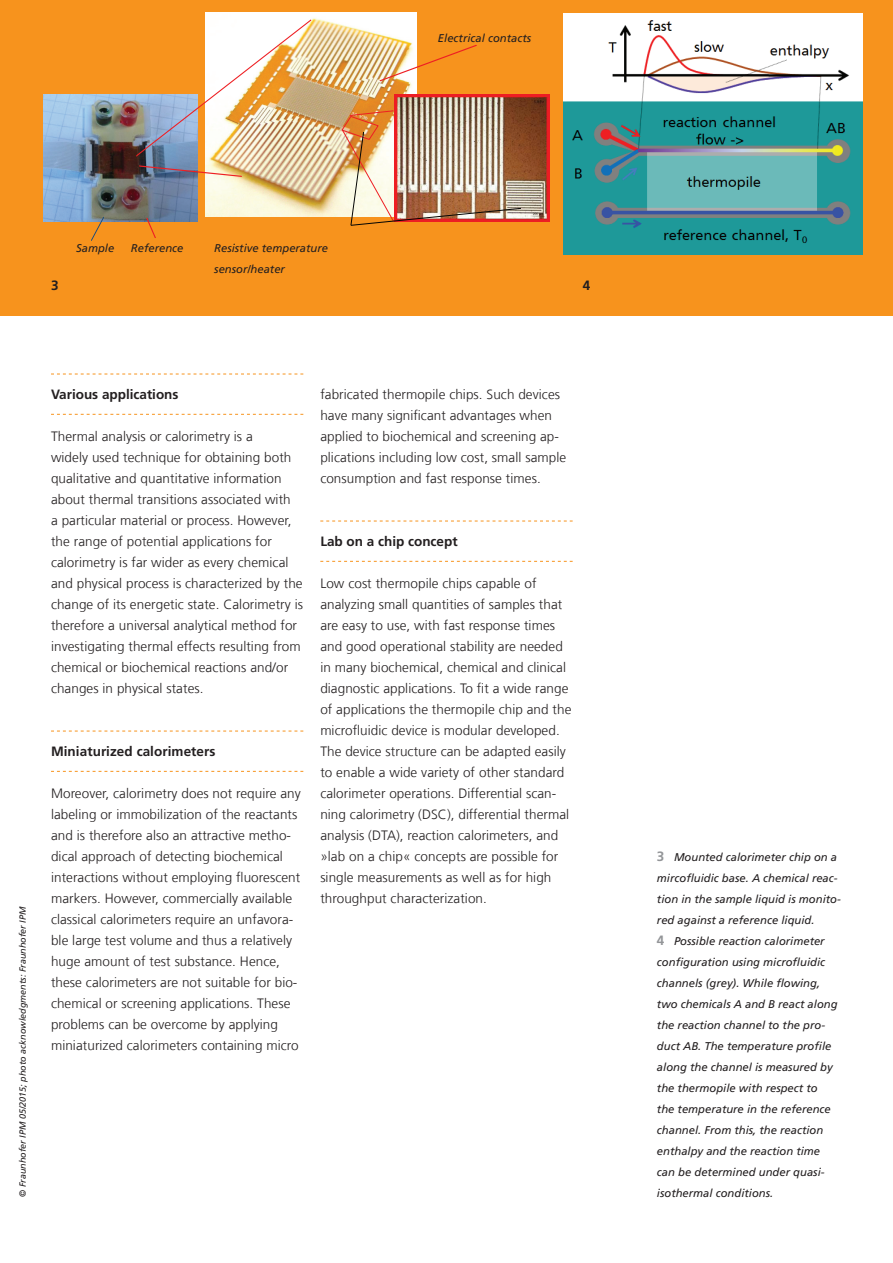
<style>
.page{position:relative;width:893px;height:1263px;background:#fff}
.page>*{position:absolute;margin:0;border:0;box-sizing:border-box;transform-origin:0 0}
.t1{font:300 13.5px/21px "Frutiger LT Com";letter-spacing:.005em;color:#231f20}
.t2{font:700 13.5px "Frutiger LT Com";color:#231f20}
.t3{font:italic 11.25px/21px "Frutiger LT Com";color:#231f20}
.t4{font:italic 9px "Frutiger LT Com";color:#231f20}
.s1{font-weight:700;font-style:normal;font-size:13.5px;color:#939598}
</style>
<div class="page">
<svg style="left:51px;top:374px;width:252px;height:1px"></svg>
<svg style="left:51px;top:414px;width:252px;height:1px"></svg>
<svg style="left:51px;top:731px;width:252px;height:1px"></svg>
<svg style="left:51px;top:771px;width:252px;height:1px"></svg>
<svg style="left:320px;top:521px;width:253px;height:1px"></svg>
<svg style="left:320px;top:561px;width:253px;height:1px"></svg>
<div style="left:0;top:0;width:893px;height:315px;background:#f7931d"></div>
<img style="left:44px;top:94px;width:76px;height:127px">
<img style="left:564px;top:14px;width:298px;height:240px">
<img style="left:206px;top:13px;width:135px;height:203px">
<img style="left:521px;top:94px;width:29px;height:127px">
<img style="left:120px;top:19px;width:208px;height:219px">
<svg style="left:91px;top:217px;width:13px;height:24px"></svg>
<img style="left:341px;top:12px;width:180px;height:213px">
<p class="t3" style="left:438px;top:28px;width:95px">Electrical contacts</p>
<p class="t3" style="left:76px;top:238px;width:40px">Sample</p>
<p class="t3" style="left:131px;top:238px;width:54px">Reference</p>
<p class="t3" style="left:214px;top:238px;width:115px">Resistive temperature sensor/heater</p>
<p class="t2" style="left:51px;top:277px;width:9px">3</p>
<p class="t2" style="left:583px;top:277px;width:9px">4</p>
<p class="t4" style="left:17px;top:1197px;width:292px;rotate:-90deg">© Fraunhofer IPM 05/2015; photo acknowledgments: Fraunhofer IPM</p>
<p class="t2" style="left:51px;top:386px;width:129px">Various applications</p>
<p class="t1" style="left:51px;top:426px;width:253px">Thermal analysis or calorimetry is a<br>widely used technique for obtaining both qualitative and quantitative information about thermal transitions associated with<br>a particular material or process. However, the range of potential applications for calorimetry is far wider as every chemical and physical process is characterized by the change of its energetic state. Calorimetry is therefore a universal analytical method for investigating thermal effects resulting from chemical or biochemical reactions and/or changes in physical states.</p>
<p class="t2" style="left:51px;top:743px;width:166px">Miniaturized calorimeters</p>
<p class="t1" style="left:51px;top:783px;width:251px">Moreover, calorimetry does not require any labeling or immobilization of the reactants and is therefore also an attractive metho&shy;dical approach of detecting biochemical interactions without employing fluorescent markers. However, commercially available classical calorimeters require an unfavora&shy;ble large test volume and thus a relatively huge amount of test substance. Hence, these calorimeters are not suitable for bio&shy;chemical or screening applications. These problems can be overcome by applying miniaturized calorimeters containing micro</p>
<p class="t1" style="left:320px;top:384px;width:247px">fabricated thermopile chips. Such devices have many significant advantages when applied to biochemical and screening ap&shy;plications including low cost, small sample consumption and fast response times.</p>
<p class="t2" style="left:320px;top:533px;width:139px">Lab on a chip concept</p>
<p class="t1" style="left:320px;top:573px;width:253px">Low cost thermopile chips capable of analyzing small quantities of samples that are easy to use, with fast response times and good operational stability are needed in many biochemical, chemical and clinical diagnostic applications. To fit a wide range of applications the thermopile chip and the microfluidic device is modular developed.<br>The device structure can be adapted easily to enable a wide variety of other standard calorimeter operations. Differential scan&shy;ning calorimetry (DSC), differential thermal analysis (DTA), reaction calorimeters, and »lab on a chip« concepts are possible for single measurements as well as for high throughput characterization.</p>
<p class="t3" style="left:657px;top:847px;width:185px"><span class="s1">3</span> Mounted calorimeter chip on a mircofluidic base. A chemical reac&shy;tion in the sample liquid is monito&shy;red against a reference liquid.<br><span class="s1">4</span> Possible reaction calorimeter configuration using microfluidic channels (grey). While flowing, two chemicals A and B react along the reaction channel to the pro&shy;duct AB. The temperature profile along the channel is measured by the thermopile with respect to<br>the temperature in the reference channel. From this, the reaction enthalpy and the reaction time can be determined under quasi&shy;isothermal conditions.</p>
</div>
